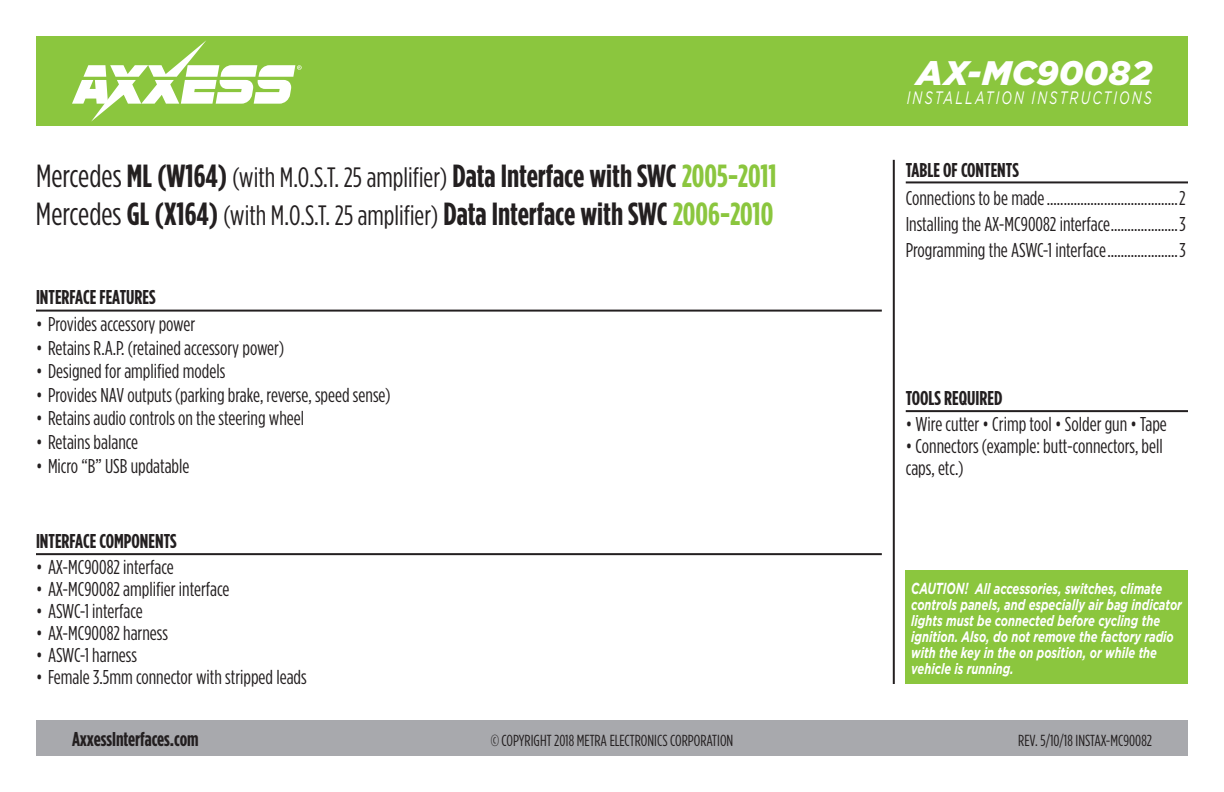
<style>
.page{position:relative;width:1224px;height:792px;background:#fff}
.page>*{position:absolute;margin:0;border:0;box-sizing:border-box;transform-origin:0 0}
.t1{font:italic 900 34px "Gotham";color:#fff}
.t2{font:700 32px/38.4px "Gotham Condensed";color:#231f20}
.t3{font:20px/26px "Gotham Condensed";color:#231f20}
.t4{font:700 20px "Gotham Condensed";color:#231f20}
.t5{font:italic 18px "Gotham";letter-spacing:.165em;color:#fff;scale:.7 1}
.t6{font:16px "Gotham Condensed";color:#231f20}
.t7{font:italic 700 15px/16px "Gotham";color:#fff;scale:.74 1}
.s1{font-weight:400}
.s2{font-weight:400;font-size:28px}
.s3{color:#8bc63e}
.s4{font-size:16px}
</style>
<div class="page">
<div style="left:36px;top:720px;width:1152px;height:36px;background:#a8a9ad"></div>
<hr style="left:893px;top:160px;width:2px;height:524px;background:#231f20">
<div style="left:906px;top:570px;width:282px;height:114px;background:#8bc63e"></div>
<div style="left:36px;top:36px;width:1152px;height:90px;background:#8bc63e"></div>
<svg style="left:72px;top:40px;width:230px;height:82px"></svg>
<hr style="left:36px;top:310px;width:846px;height:2px;background:#231f20">
<hr style="left:36px;top:553px;width:846px;height:2px;background:#231f20">
<hr style="left:906px;top:410px;width:282px;height:2px;background:#231f20">
<hr style="left:906px;top:181px;width:282px;height:2px;background:#231f20">
<h2 class="t2" style="left:36px;top:156px;width:742px"><span class="s1">Mercedes</span> ML (W164) <span class="s2">(with M.O.S.T. 25 amplifier)</span> Data Interface with SWC <span class="s3">2005-2011<br></span><span class="s1">Mercedes</span> GL (X164) <span class="s2">(with M.O.S.T. 25 amplifier)</span> Data Interface with SWC <span class="s3">2006-2010</span></h2>
<p class="t4" style="left:36px;top:286px;width:121px">INTERFACE FEATURES</p>
<p class="t3" style="left:36px;top:311px;width:161px">• Provides accessory power</p>
<p class="t3" style="left:36px;top:334px;width:250px">• Retains R.A.P. (retained accessory power)</p>
<p class="t3" style="left:36px;top:358px;width:191px">• Designed for amplified models</p>
<p class="t3" style="left:36px;top:382px;width:356px">• Provides NAV outputs (parking brake, reverse, speed sense)</p>
<p class="t3" style="left:36px;top:405px;width:270px">• Retains audio controls on the steering wheel</p>
<p class="t3" style="left:36px;top:429px;width:104px">• Retains balance</p>
<p class="t3" style="left:36px;top:452px;width:155px">• Micro “B” USB updatable</p>
<p class="t4" style="left:36px;top:530px;width:142px">INTERFACE COMPONENTS</p>
<p class="t3" style="left:36px;top:554px;width:139px">• AX-MC90082 interface</p>
<p class="t3" style="left:36px;top:576px;width:195px">• AX-MC90082 amplifier interface</p>
<p class="t3" style="left:36px;top:598px;width:108px">• ASWC-1 interface</p>
<p class="t3" style="left:36px;top:620px;width:134px">• AX-MC90082 harness</p>
<p class="t3" style="left:36px;top:642px;width:103px">• ASWC-1 harness</p>
<p class="t3" style="left:36px;top:664px;width:272px">• Female 3.5mm connector with stripped leads</p>
<h1 class="t1" style="left:916px;top:53px;width:237px">AX-MC90082</h1>
<p class="t5" style="left:907px;top:88px;width:352px">INSTALLATION INSTRUCTIONS</p>
<p class="t4" style="left:906px;top:158px;width:115px">TABLE OF CONTENTS</p>
<p class="t3" style="left:906px;top:184px;width:281px;text-align:justify">Connections to be made.......................................2<br>Installing the AX-MC90082 interface....................3<br>Programming the ASWC-1 interface.....................3</p>
<p class="t4" style="left:906px;top:387px;width:98px">TOOLS REQUIRED</p>
<p class="t3" style="left:906px;top:411px;width:263px">• Wire cutter • Crimp tool • Solder gun • Tape</p>
<p class="t3" style="left:906px;top:435px;width:259px;line-height:22px">• Connectors (example: butt-connectors, bell caps, etc.)</p>
<p class="t7" style="left:911px;top:580px;width:367px"><span class="s4">CAUTION!</span> All accessories, switches, climate controls panels, and especially air bag indicator lights must be connected before cycling the ignition. Also, do not remove the factory radio with the key in the on position, or while the vehicle is running.</p>
<p class="t4" style="left:72px;top:728px;width:128px">AxxessInterfaces.com</p>
<p class="t6" style="left:491px;top:732px;width:244px">© COPYRIGHT 2018 METRA ELECTRONICS CORPORATION</p>
<p class="t6" style="left:1018px;top:732px;width:135px">REV. 5/10/18 INSTAX-MC90082</p>
</div>
